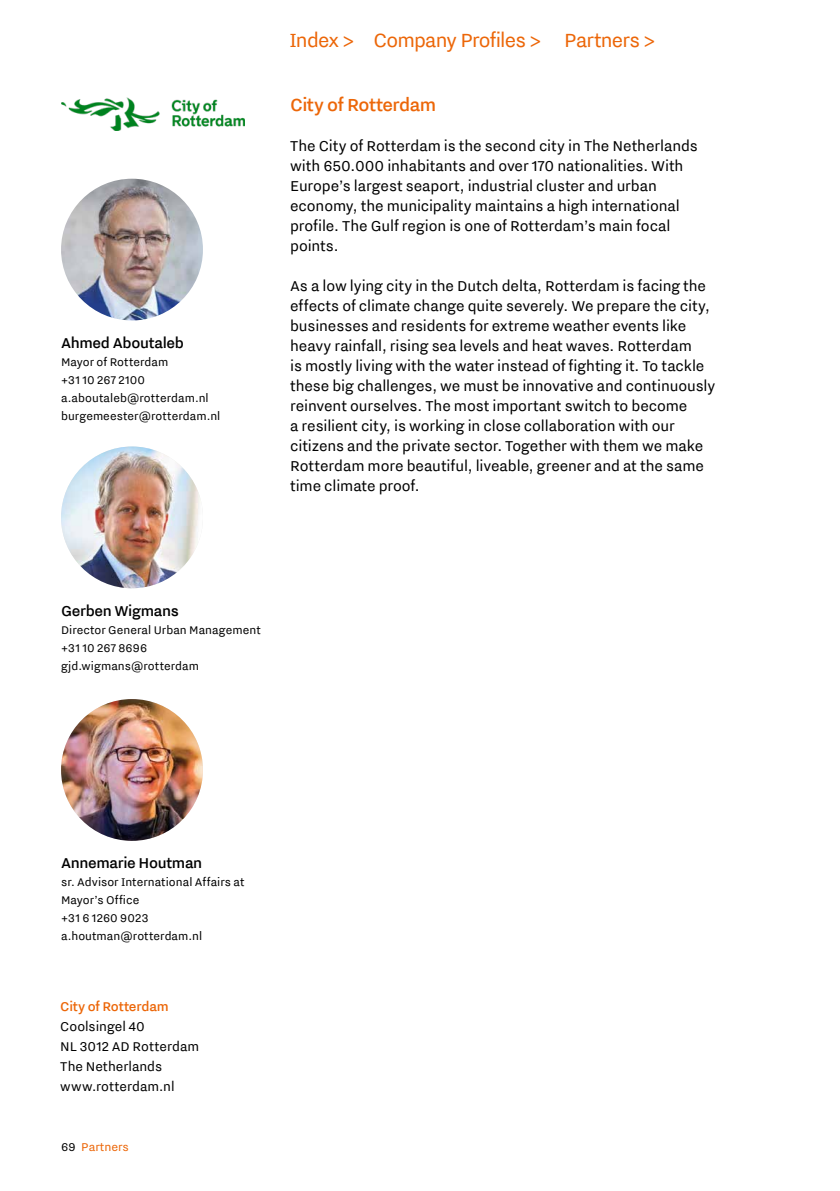
<style>
.page{position:relative;width:840px;height:1191px;background:#fff}
.page>*{position:absolute;margin:0;border:0;box-sizing:border-box;transform-origin:0 0}
.t1{font:24px "NL Nitti Grotesk";letter-spacing:-.035em;color:#ec6608}
.t2{font:500 22px "NL Nitti Grotesk";letter-spacing:-.025em;color:#ec6608}
.t3{font:18px/20px "NL Nitti Grotesk";letter-spacing:-.005em;color:#000}
.t4{font:500 18px "NL Nitti Grotesk";letter-spacing:-.02em;color:#000}
.t5{font:16px/20px "NL Nitti Grotesk";color:#000}
.t6{font:500 16px "NL Nitti Grotesk";letter-spacing:-.015em;color:#ec6608}
.t7{font:14px/18px "NL Nitti Grotesk";letter-spacing:.005em;color:#000}
.t8{font:14px "Nitti Grotesk";color:#ec6608}
.s1{color:#000}
</style>
<div class="page">
<img style="left:61px;top:97px;width:183px;height:33px">
<img style="left:61px;top:179px;width:142px;height:141px;border-radius:71px">
<img style="left:61px;top:446px;width:142px;height:142px;border-radius:71px">
<img style="left:61px;top:699px;width:142px;height:142px;border-radius:71px">
<p class="t4" style="left:61px;top:332px;width:124px">Ahmed Aboutaleb</p>
<p class="t7" style="left:61px;top:353px;width:161px">Mayor of Rotterdam<br>+31 10 267 2100 a.aboutaleb@rotterdam.nl burgemeester@rotterdam.nl</p>
<h1 class="t1" style="left:289px;top:26px;width:367px">Index &gt; Company Profiles &gt; Partners &gt;</h1>
<p class="t2" style="left:290px;top:92px;width:147px">City of Rotterdam</p>
<p class="t3" style="left:290px;top:135px;width:409px">The City of Rotterdam is the second city in The Netherlands with 650.000 inhabitants and over 170 nationalities. With Europe’s largest seaport, industrial cluster and urban economy, the municipality maintains a high international profile. The Gulf region is one of Rotterdam’s main focal points.</p>
<p class="t3" style="left:290px;top:275px;width:426px">As a low lying city in the Dutch delta, Rotterdam is facing the effects of climate change quite severely. We prepare the city, businesses and residents for extreme weather events like heavy rainfall, rising sea levels and heat waves. Rotterdam<br>is mostly living with the water instead of fighting it. To tackle these big challenges, we must be innovative and continuously reinvent ourselves. The most important switch to become<br>a resilient city, is working in close collaboration with our citizens and the private sector. Together with them we make Rotterdam more beautiful, liveable, greener and at the same time climate proof.</p>
<p class="t4" style="left:61px;top:600px;width:119px">Gerben Wigmans</p>
<p class="t7" style="left:61px;top:620px;width:201px">Director General Urban Management +31 10 267 8696 gjd.wigmans@rotterdam</p>
<p class="t4" style="left:61px;top:853px;width:143px">Annemarie Houtman</p>
<p class="t7" style="left:61px;top:873px;width:185px">sr. Advisor International Affairs at<br>Mayor’s Office<br>+31 6 1260 9023 a.houtman@rotterdam.nl</p>
<p class="t6" style="left:60px;top:997px;width:110px">City of Rotterdam</p>
<p class="t5" style="left:60px;top:1015px;width:140px">Coolsingel 40<br>NL 3012 AD Rotterdam<br>The Netherlands www.rotterdam.nl</p>
<p class="t8" style="left:61px;top:1138px;width:69px"><span class="s1">69</span> Partners</p>
</div>
